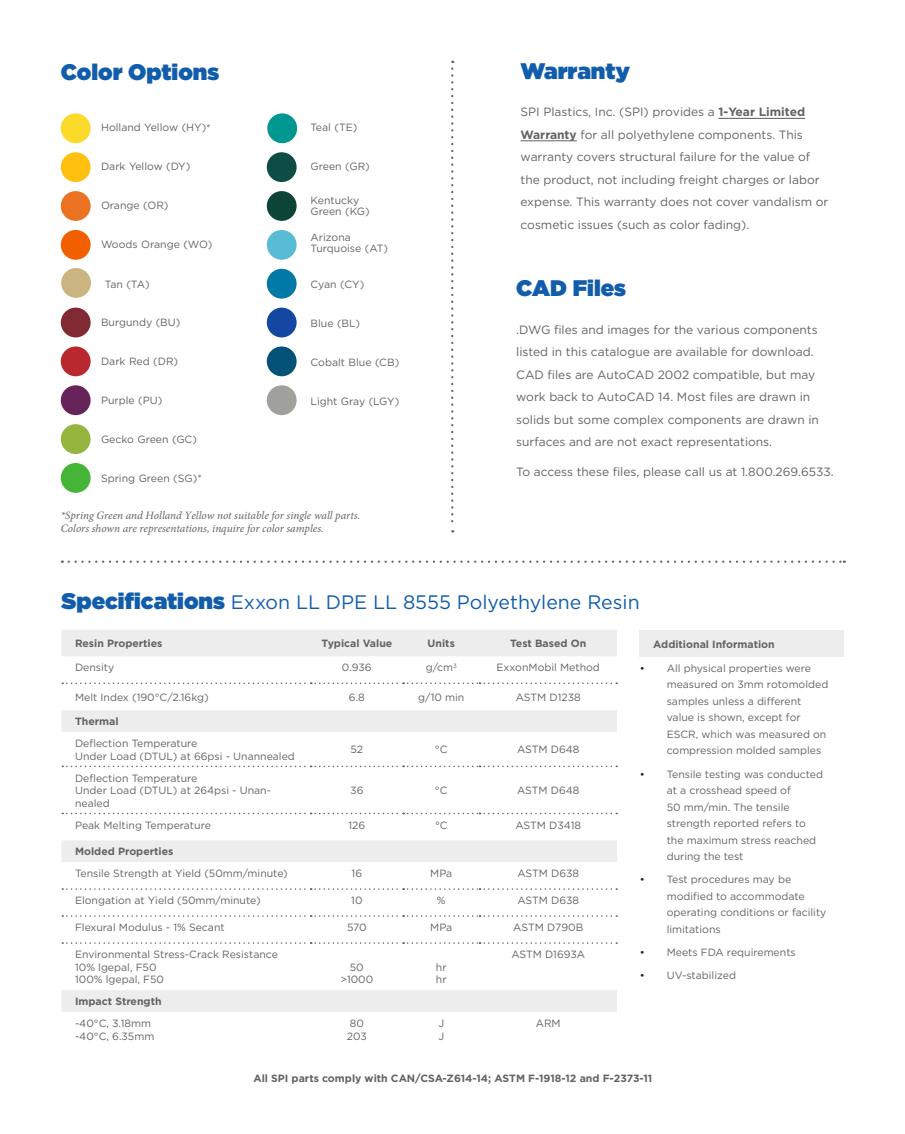
<style>
.page{position:relative;width:905px;height:1134px;background:#fff}
.page>*{position:absolute;margin:0;border:0;box-sizing:border-box;transform-origin:0 0}
.t1{font:900 22.5px "Gotham";color:#125dab}
.t2{font:19.5px "Gotham";color:#125dab}
.t3{font:12px/22.5px "Gotham";color:#636366}
.t4{font:italic 11.25px/13.5px "Minion Pro";color:#636366}
.Table_Content{font:10.5px/16.5px "Gotham";color:#636366}
.t5{font:700 10.5px "Gotham";color:#636366}
.s1{font-family:"Minion Pro"}
.s2{font-weight:700}
.s3{font-weight:900;font-size:22.5px}
.s4{color:#231f20}
</style>
<div class="page">
<svg style="left:62px;top:630px;width:555px;height:382px"></svg>
<svg style="left:62px;top:683px;width:555px;height:1px"></svg>
<svg style="left:62px;top:766px;width:555px;height:1px"></svg>
<svg style="left:62px;top:813px;width:555px;height:1px"></svg>
<svg style="left:62px;top:888px;width:555px;height:2px"></svg>
<svg style="left:62px;top:915px;width:555px;height:2px"></svg>
<svg style="left:62px;top:942px;width:555px;height:2px"></svg>
<svg style="left:451px;top:69px;width:2px;height:463px"></svg>
<svg style="left:69px;top:561px;width:775px;height:2px"></svg>
<div style="left:61px;top:463px;width:30px;height:30px;background:#44b536;border-radius:50%"></div>
<div style="left:61px;top:424px;width:30px;height:30px;background:#95b53f;border-radius:50%"></div>
<div style="left:61px;top:385px;width:30px;height:30px;background:#66245a;border-radius:50%"></div>
<div style="left:61px;top:346px;width:30px;height:30px;background:#b9282e;border-radius:50%"></div>
<div style="left:61px;top:308px;width:30px;height:29px;background:#822a33;border-radius:50%"></div>
<div style="left:61px;top:230px;width:30px;height:30px;background:#f16000;border-radius:50%"></div>
<div style="left:61px;top:191px;width:30px;height:30px;background:#ec7223;border-radius:50%"></div>
<div style="left:61px;top:152px;width:30px;height:30px;background:#ffc00f;border-radius:50%"></div>
<div style="left:61px;top:113px;width:30px;height:30px;background:#fcda2a;border-radius:50%"></div>
<div style="left:61px;top:268px;width:30px;height:30px;background:#cab480;border-radius:50%"></div>
<div style="left:267px;top:385px;width:29px;height:30px;background:#a0a19c;border-radius:50%"></div>
<div style="left:267px;top:346px;width:29px;height:30px;background:#055279;border-radius:50%"></div>
<div style="left:267px;top:308px;width:29px;height:29px;background:#1347a1;border-radius:50%"></div>
<div style="left:267px;top:269px;width:29px;height:30px;background:#0079a7;border-radius:50%"></div>
<div style="left:267px;top:230px;width:29px;height:30px;background:#5abbd7;border-radius:50%"></div>
<div style="left:267px;top:191px;width:29px;height:30px;background:#0c4438;border-radius:50%"></div>
<div style="left:267px;top:152px;width:29px;height:30px;background:#0e4d46;border-radius:50%"></div>
<div style="left:267px;top:113px;width:30px;height:30px;background:#009790;border-radius:50%"></div>
<div style="left:639px;top:630px;width:205px;height:27px;background:#ededee"></div>
<hr style="left:718px;top:118px;width:87px;height:1px;background:#636366">
<hr style="left:520px;top:141px;width:57px;height:1px;background:#636366">
<p class="t1" style="left:61px;top:56px;width:160px">Color Options</p>
<p class="Table_Content" style="left:101px;top:119px;width:111px">Holland Yellow (HY)<span class="s1">*</span></p>
<p class="Table_Content" style="left:101px;top:158px;width:91px">Dark Yellow (DY)</p>
<p class="Table_Content" style="left:101px;top:197px;width:69px">Orange (OR)</p>
<p class="Table_Content" style="left:101px;top:236px;width:113px">Woods Orange (WO)</p>
<p class="Table_Content" style="left:105px;top:276px;width:46px">Tan (TA)</p>
<p class="Table_Content" style="left:101px;top:314px;width:81px">Burgundy (BU)</p>
<p class="Table_Content" style="left:101px;top:353px;width:79px">Dark Red (DR)</p>
<p class="Table_Content" style="left:101px;top:392px;width:63px">Purple (PU)</p>
<p class="Table_Content" style="left:101px;top:431px;width:97px">Gecko Green (GC)</p>
<p class="Table_Content" style="left:101px;top:470px;width:102px">Spring Green (SG)*</p>
<p class="Table_Content" style="left:310px;top:119px;width:48px">Teal (TE)</p>
<p class="Table_Content" style="left:310px;top:158px;width:61px">Green (GR)</p>
<p class="Table_Content" style="left:310px;top:195px;width:60px;line-height:10.5px">Kentucky<br>Green (KG)</p>
<p class="Table_Content" style="left:310px;top:232px;width:79px;line-height:10.5px">Arizona<br>Turquoise (AT)</p>
<p class="Table_Content" style="left:310px;top:276px;width:55px">Cyan (CY)</p>
<p class="Table_Content" style="left:310px;top:315px;width:51px">Blue (BL)</p>
<p class="Table_Content" style="left:310px;top:354px;width:90px">Cobalt Blue (CB)</p>
<p class="Table_Content" style="left:310px;top:393px;width:90px">Light Gray (LGY)</p>
<p class="t4" style="left:61px;top:508px;width:301px">*Spring Green and Holland Yellow not suitable for single wall parts.<br>Colors shown are representations, inquire for color samples.</p>
<p class="t1" style="left:520px;top:55px;width:111px">Warranty</p>
<p class="t3" style="left:520px;top:101px;width:309px">SPI Plastics, Inc. (SPI) provides a <span class="s2">1-Year Limited Warranty</span> for all polyethylene components. This warranty covers structural failure for the value of the product, not including freight charges or labor expense. This warranty does not cover vandalism or cosmetic issues (such as color fading).</p>
<p class="t1" style="left:516px;top:272px;width:111px">CAD Files</p>
<p class="t3" style="left:516px;top:318px;width:304px">.DWG files and images for the various components listed in this catalogue are available for download.<br>CAD files are AutoCAD 2002 compatible, but may work back to AutoCAD 14. Most files are drawn in solids but some complex components are drawn in surfaces and are not exact representations.</p>
<p class="t3" style="left:516px;top:460px;width:319px">To access these files, please call us at 1.800.269.6533.</p>
<p class="t2" style="left:62px;top:590px;width:579px"><span class="s3">Specifications</span> Exxon LL DPE LL 8555 Polyethylene Resin</p>
<p class="t5" style="left:75px;top:637px;width:89px">Resin Properties</p>
<p class="t5" style="left:321px;top:637px;width:72px">Typical Value</p>
<p class="t5" style="left:427px;top:637px;width:29px">Units</p>
<p class="t5" style="left:510px;top:637px;width:78px">Test Based On</p>
<p class="Table_Content" style="left:75px;top:659px;width:41px">Density</p>
<p class="Table_Content" style="left:342px;top:659px;width:31px">0.936</p>
<p class="Table_Content" style="left:425px;top:659px;width:33px">g/cm<sup>3</sup></p>
<p class="Table_Content" style="left:496px;top:659px;width:105px">ExxonMobil Method</p>
<p class="Table_Content" style="left:75px;top:689px;width:135px">Melt Index (190°C/2.16kg)</p>
<p class="Table_Content" style="left:349px;top:689px;width:17px">6.8</p>
<p class="Table_Content" style="left:418px;top:689px;width:48px">g/10 min</p>
<p class="Table_Content" style="left:515px;top:689px;width:67px">ASTM D1238</p>
<p class="t5" style="left:75px;top:715px;width:45px">Thermal</p>
<p class="Table_Content" style="left:75px;top:737px;width:221px;line-height:12.6px">Deflection Temperature<br>Under Load (DTUL) at 66psi - Unannealed</p>
<p class="Table_Content" style="left:350px;top:741px;width:14px">52</p>
<p class="Table_Content" style="left:435px;top:741px;width:14px">°C</p>
<p class="Table_Content" style="left:517px;top:741px;width:64px">ASTM D648</p>
<p class="Table_Content" style="left:75px;top:771px;width:197px;line-height:12.6px">Deflection Temperature<br>Under Load (DTUL) at 264psi - Unan&shy;nealed</p>
<p class="t5" style="left:653px;top:637px;width:123px">Additional Information</p>
<p class="Table_Content" style="left:666px;top:660px;width:163px;text-indent:-27px"><span class="s4">•</span> All physical properties were measured on 3mm rotomolded samples unless a different value is shown, except for<br>ESCR, which was measured on compression molded samples</p>
<p class="Table_Content" style="left:666px;top:765px;width:158px;text-indent:-27px"><span class="s4">•</span> Tensile testing was conducted at a crosshead speed of<br>50 mm/min. The tensile strength reported refers to the maximum stress reached during the test</p>
<p class="Table_Content" style="left:666px;top:871px;width:161px;text-indent:-27px"><span class="s4">•</span> Test procedures may be modified to accommodate operating conditions or facility limitations</p>
<p class="Table_Content" style="left:639px;top:944px;width:158px"><span class="s4">•</span> Meets FDA requirements</p>
<p class="Table_Content" style="left:639px;top:967px;width:98px"><span class="s4">•</span> UV-stabilized</p>
<p class="Table_Content" style="left:350px;top:782px;width:15px">36</p>
<p class="Table_Content" style="left:435px;top:782px;width:14px">°C</p>
<p class="Table_Content" style="left:517px;top:782px;width:64px">ASTM D648</p>
<p class="Table_Content" style="left:75px;top:816px;width:137px">Peak Melting Temperature</p>
<p class="Table_Content" style="left:348px;top:816px;width:18px">126</p>
<p class="Table_Content" style="left:435px;top:816px;width:14px">°C</p>
<p class="Table_Content" style="left:515px;top:816px;width:67px">ASTM D3418</p>
<p class="t5" style="left:75px;top:845px;width:100px">Molded Properties</p>
<p class="Table_Content" style="left:75px;top:865px;width:214px">Tensile Strength at Yield (50mm/minute)</p>
<p class="Table_Content" style="left:351px;top:865px;width:12px">16</p>
<p class="Table_Content" style="left:430px;top:865px;width:24px">MPa</p>
<p class="Table_Content" style="left:517px;top:865px;width:63px">ASTM D638</p>
<p class="Table_Content" style="left:75px;top:892px;width:187px">Elongation at Yield (50mm/minute)</p>
<p class="Table_Content" style="left:351px;top:892px;width:13px">10</p>
<p class="Table_Content" style="left:437px;top:892px;width:10px">%</p>
<p class="Table_Content" style="left:517px;top:892px;width:63px">ASTM D638</p>
<p class="Table_Content" style="left:75px;top:919px;width:151px">Flexural Modulus - 1% Secant</p>
<p class="Table_Content" style="left:347px;top:919px;width:21px">570</p>
<p class="Table_Content" style="left:430px;top:919px;width:24px">MPa</p>
<p class="Table_Content" style="left:513px;top:919px;width:71px">ASTM D790B</p>
<p class="Table_Content" style="left:75px;top:946px;width:204px">Environmental Stress-Crack Resistance</p>
<p class="Table_Content" style="left:75px;top:959px;width:83px">10% lgepal, F50</p>
<p class="Table_Content" style="left:75px;top:971px;width:90px">100% lgepal, F50</p>
<p class="Table_Content" style="left:511px;top:946px;width:75px">ASTM D1693A</p>
<p class="Table_Content" style="left:340px;top:961px;width:34px;line-height:12.6px;text-align:center">50 &gt;1000</p>
<p class="Table_Content" style="left:436px;top:961px;width:12px;line-height:12.6px">hr hr</p>
<p class="t5" style="left:75px;top:995px;width:88px">Impact Strength</p>
<p class="Table_Content" style="left:75px;top:1015px;width:77px">-40°C, 3.18mm</p>
<p class="Table_Content" style="left:75px;top:1027px;width:81px">-40°C, 6.35mm</p>
<p class="Table_Content" style="left:347px;top:1017px;width:22px;line-height:12.6px">80<br>203</p>
<p class="Table_Content" style="left:438px;top:1017px;width:7px;line-height:12.6px">J<br>J</p>
<p class="Table_Content" style="left:535px;top:1015px;width:27px">ARM</p>
<p class="t5" style="left:253px;top:1071px;width:400px">All SPI parts comply with CAN/CSA-Z614-14; ASTM F-1918-12 and F-2373-11</p>
</div>
